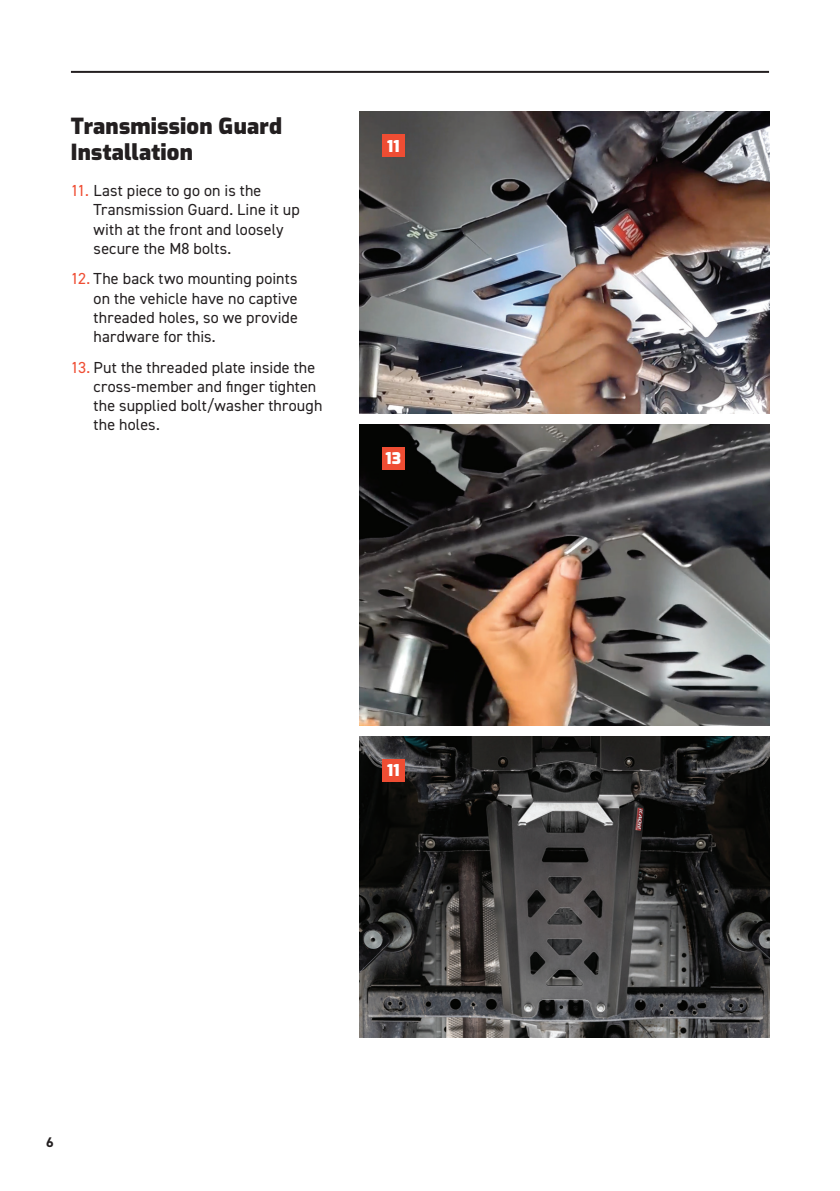
<style>
.page{position:relative;width:840px;height:1191px;background:#fff}
.page>*{position:absolute;margin:0;border:0;box-sizing:border-box;transform-origin:0 0}
.t1{font:900 22px/26.4px "Exo";letter-spacing:.01em;color:#231f20}
.t2{font:16px/19.2px "DIN2014";letter-spacing:.01em;color:#231f20}
.t3{font:900 16px "Exo";color:#fff}
.t4{font:700 14px "DIN2014";color:#231f20}
.s1{color:#ef4d33}
</style>
<div class="page">
<hr style="left:71px;top:71px;width:697px;height:2px;background:#231f20">
<img style="left:359px;top:112px;width:409px;height:301px">
<img style="left:359px;top:424px;width:409px;height:301px">
<img style="left:359px;top:736px;width:409px;height:301px">
<div style="left:382px;top:134px;width:22px;height:23px;background:#ef4d33"></div>
<div style="left:382px;top:447px;width:22px;height:22px;background:#ef4d33"></div>
<div style="left:382px;top:759px;width:22px;height:22px;background:#ef4d33"></div>
<h1 class="t1" style="left:71px;top:111px;width:213px">Transmission Guard<br>Installation</h1>
<p class="t2" style="left:94px;top:181px;width:207px;text-indent:-23px"><span class="s1">11.</span> Last piece to go on is the<br>Transmission Guard. Line it up with at the front and loosely secure the M8 bolts.</p>
<p class="t2" style="left:94px;top:269px;width:206px;text-align:justify;text-indent:-23px"><span class="s1">12.</span> The back two mounting points on the vehicle have no captive threaded holes, so we provide hardware for this.</p>
<p class="t2" style="left:94px;top:357px;width:230px;text-indent:-23px"><span class="s1">13.</span> Put the threaded plate inside the cross-member and finger tighten the supplied bolt/washer through the holes.</p>
<p class="t3" style="left:387px;top:134px;width:14px">11</p>
<p class="t3" style="left:385px;top:447px;width:17px">13</p>
<p class="t3" style="left:387px;top:759px;width:14px">11</p>
<p class="t4" style="left:46px;top:1132px;width:9px">6</p>
</div>
